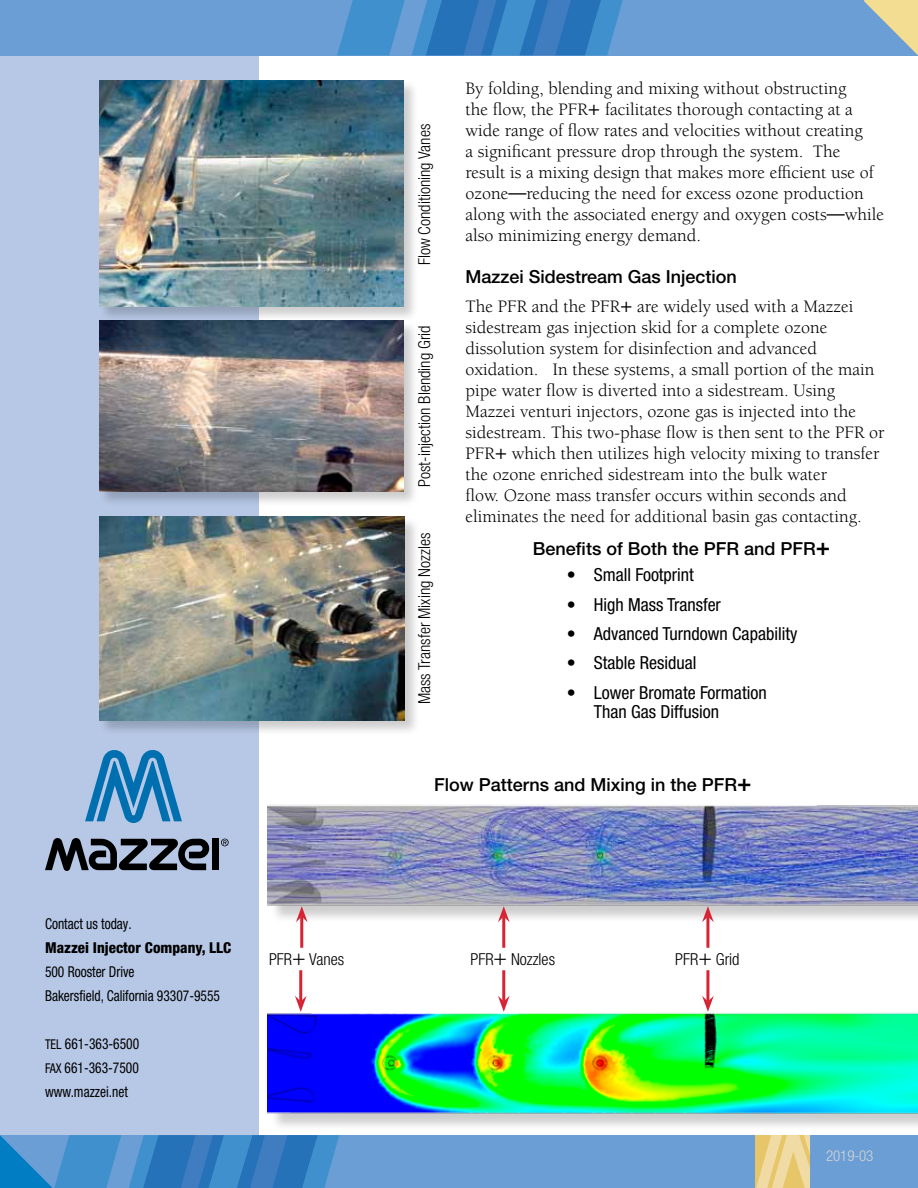
<style>
.page{position:relative;width:918px;height:1188px;background:#fff}
.page>*{position:absolute;margin:0;border:0;box-sizing:border-box;transform-origin:0 0}
.t1{font:18px/21px "Berkeley Std";color:#000}
.t2{font:condensed 18px/19.5px "Helvetica Neue LT Std";color:#000}
.t3{font:500 18px "Helvetica Neue LT Std";color:#000}
.t4{font:300 condensed 16.5px "Helvetica Neue LT Std";color:#000}
.t5{font:condensed 15px/24px "Helvetica Neue LT Std";color:#000;scale:.9 1}
.t6{font:800 condensed 15px "Helvetica Neue LT Std";color:#000}
.t7{font:300 condensed 15px "Helvetica Neue LT Std";letter-spacing:-.01em;color:#d4d4d4}
.s1{font-size:24px}
.s2{font-family:"Helvetica Neue LT Std";font-stretch:condensed}
.s3{font-size:13.5px}
.s4{font-size:22.5px}
</style>
<div class="page">
<div style="left:0;top:14px;width:258px;height:1174px;background:#b7c8e6"></div>
<div style="left:0;top:0;width:918px;height:55px;background:#6a9ed4"></div>
<div style="left:0;top:1135px;width:918px;height:53px;background:#6a9ed4"></div>
<svg style="left:756px;top:1135px;width:54px;height:53px;background:#ecd18b"></svg>
<svg style="left:337px;top:0;width:286px;height:55px;background:#3d85c5"></svg>
<svg style="left:864px;top:0;width:54px;height:55px"></svg>
<svg style="left:0;top:1135px;width:339px;height:53px"></svg>
<svg style="left:85px;top:750px;width:97px;height:73px"></svg>
<div style="left:212px;top:839px;width:7px;height:31px;background:#000"></div>
<svg style="left:45px;top:838px;width:164px;height:33px"></svg>
<svg style="left:221px;top:839px;width:8px;height:7px"></svg>
<div style="left:99px;top:79px;width:320px;height:243px;background:#000;opacity:.2"></div>
<img style="left:99px;top:80px;width:304px;height:226px">
<div style="left:99px;top:516px;width:321px;height:220px;background:#000;opacity:.2"></div>
<img style="left:99px;top:517px;width:305px;height:203px">
<div style="left:98px;top:320px;width:321px;height:187px;background:#000;opacity:.2"></div>
<img style="left:99px;top:321px;width:304px;height:171px">
<div style="left:270px;top:807px;width:648px;height:116px;background:#000;opacity:.2"></div>
<img style="left:268px;top:804px;width:650px;height:108px">
<div style="left:270px;top:1015px;width:648px;height:116px;background:#000;opacity:.2"></div>
<img style="left:268px;top:1012px;width:650px;height:108px">
<hr style="left:706px;top:917px;width:3px;height:31px;background:#d72435">
<svg style="left:702px;top:906px;width:12px;height:16px"></svg>
<hr style="left:502px;top:917px;width:3px;height:31px;background:#d72435">
<svg style="left:498px;top:906px;width:12px;height:16px"></svg>
<hr style="left:300px;top:917px;width:3px;height:31px;background:#d72435">
<svg style="left:296px;top:906px;width:12px;height:16px"></svg>
<hr style="left:706px;top:970px;width:3px;height:31px;background:#d72435">
<svg style="left:702px;top:996px;width:12px;height:16px"></svg>
<hr style="left:502px;top:970px;width:3px;height:31px;background:#d72435">
<svg style="left:498px;top:996px;width:12px;height:16px"></svg>
<hr style="left:299px;top:970px;width:3px;height:31px;background:#d72435">
<svg style="left:295px;top:996px;width:12px;height:16px"></svg>
<p class="t4" style="left:415px;top:265px;width:143px;rotate:-90deg">Flow Conditioning Vanes</p>
<p class="t4" style="left:415px;top:487px;width:163px;rotate:-90deg">Post-injection Blending Grid</p>
<p class="t4" style="left:415px;top:704px;width:173px;rotate:-90deg">Mass Transfer Mixing Nozzles</p>
<p class="t1" style="left:465px;top:79px;width:420px">By folding, blending and mixing without obstructing<br>the flow, the PFR<span class="s1">+</span> facilitates thorough contacting at a wide range of flow rates and velocities without creating<br>a significant pressure drop through the system. The result is a mixing design that makes more efficient use of ozone<span class="s2">—</span>reducing the need for excess ozone production along with the associated energy and oxygen costs<span class="s2">—</span>while also minimizing energy demand.</p>
<p class="t3" style="left:465px;top:266px;width:273px">Mazzei Sidestream Gas Injection</p>
<p class="t1" style="left:465px;top:296px;width:421px">The PFR and the PFR<span class="s1">+</span> are widely used with a Mazzei sidestream gas injection skid for a complete ozone dissolution system for disinfection and advanced oxidation. In these systems, a small portion of the main pipe water flow is diverted into a sidestream. Using Mazzei venturi injectors, ozone gas is injected into the sidestream. This two-phase flow is then sent to the PFR or PFR<span class="s1">+</span> which then utilizes high velocity mixing to transfer the ozone enriched sidestream into the bulk water<br>flow. Ozone mass transfer occurs within seconds and eliminates the need for additional basin gas contacting.</p>
<p class="t3" style="left:533px;top:538px;width:299px">Benefits of Both the PFR and PFR<span class="s1">+</span></p>
<p class="t2" style="left:567px;top:565px;width:129px">• Small Footprint</p>
<p class="t2" style="left:567px;top:594px;width:156px">• High Mass Transfer</p>
<p class="t2" style="left:567px;top:624px;width:232px">• Advanced Turndown Capability</p>
<p class="t2" style="left:567px;top:653px;width:131px">• Stable Residual</p>
<p class="t2" style="left:594px;top:683px;width:175px;text-indent:-27px">• Lower Bromate Formation<br>Than Gas Diffusion</p>
<p class="t3" style="left:434px;top:774px;width:319px">Flow Patterns and Mixing in the PFR<span class="s1">+</span></p>
<p class="t5" style="left:45px;top:912px;width:98px">Contact us today.</p>
<p class="t6" style="left:45px;top:938px;width:188px">Mazzei Injector Company, LLC</p>
<p class="t5" style="left:45px;top:960px;width:196px">500 Rooster Drive<br>Bakersfield, California 93307-9555</p>
<p class="t5" style="left:45px;top:1032px;width:106px;text-align:justify"><span class="s3">TEL</span> 661-363-6500<br><span class="s3">FAX</span> 661-363-7500 www.mazzei.net</p>
<p class="t4" style="left:269px;top:950px;width:77px">PFR<span class="s4">+</span> Vanes</p>
<p class="t4" style="left:470px;top:950px;width:86px">PFR<span class="s4">+</span> Nozzles</p>
<p class="t4" style="left:675px;top:950px;width:66px">PFR<span class="s4">+</span> Grid</p>
<p class="t7" style="left:826px;top:1147px;width:49px">2019-03</p>
</div>
